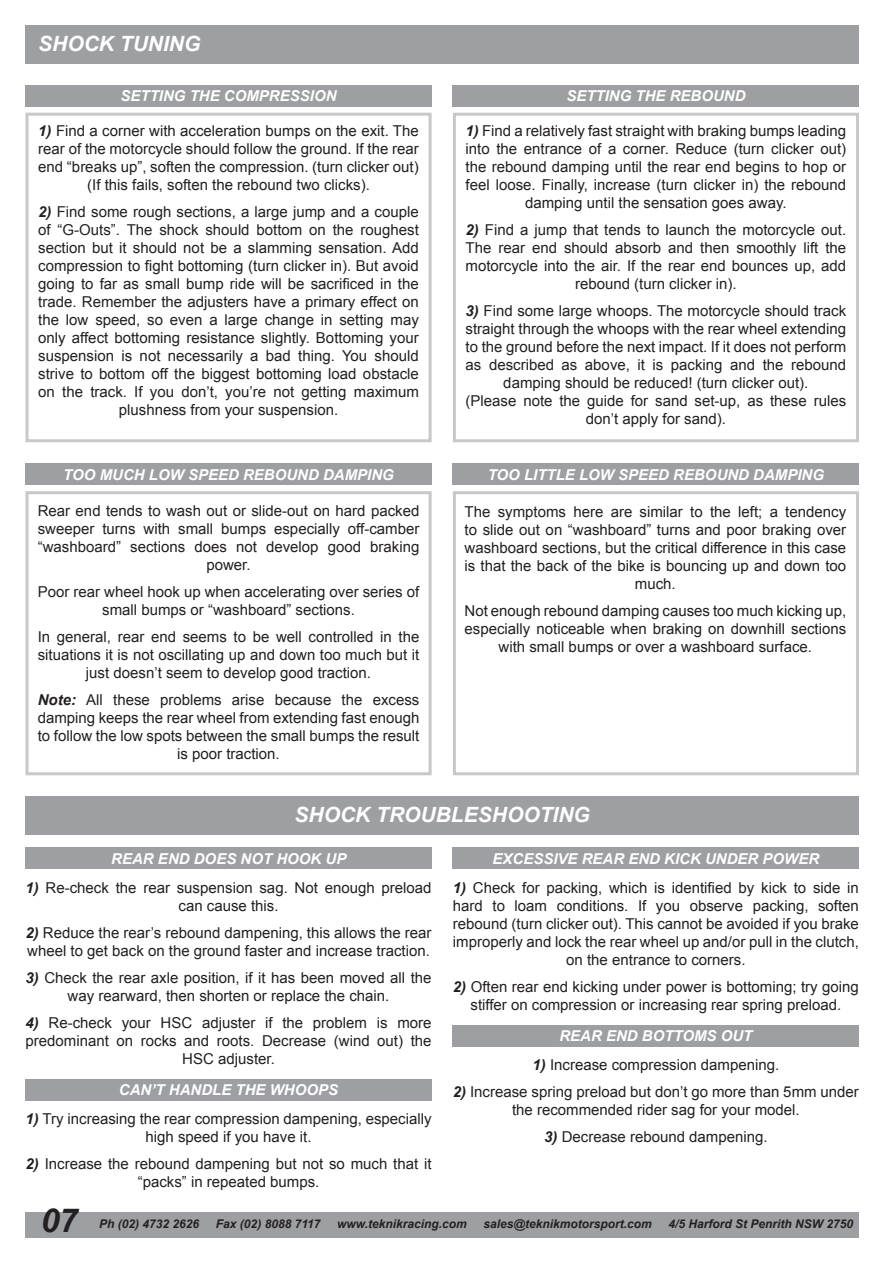
<style>
.page{position:relative;width:893px;height:1263px;background:#fff}
.page>*{position:absolute;margin:0;border:0;box-sizing:border-box;transform-origin:0 0}
.t1{font:italic 700 33px "Arial";color:#231f20}
.t2{font:italic 700 21px "Arial";color:#fff}
.t3{font:15px/18px "Arial";color:#231f20;text-align:center}
.t4{font:italic 700 15px "Arial";color:#fff}
.t5{font:italic 700 12px "Arial";color:#231f20}
.s1{font-weight:700;font-style:italic}
</style>
<div class="page">
<div style="left:26px;top:26px;width:833px;height:38px;background:#9d9fa2"></div>
<div style="left:26px;top:1212px;width:833px;height:25px;background:#9d9fa2"></div>
<div style="left:26px;top:113px;width:406px;height:329px;border:3px solid #c7c8ca"></div>
<div style="left:453px;top:113px;width:406px;height:329px;border:3px solid #c7c8ca"></div>
<div style="left:26px;top:491px;width:406px;height:284px;border:3px solid #c7c8ca"></div>
<div style="left:453px;top:491px;width:406px;height:284px;border:3px solid #c7c8ca"></div>
<div style="left:26px;top:796px;width:833px;height:39px;background:#9d9fa2"></div>
<div style="left:26px;top:85px;width:406px;height:21px;background:#9d9fa2"></div>
<div style="left:453px;top:85px;width:406px;height:21px;background:#9d9fa2"></div>
<div style="left:26px;top:463px;width:406px;height:22px;background:#9d9fa2"></div>
<div style="left:453px;top:463px;width:406px;height:22px;background:#9d9fa2"></div>
<div style="left:26px;top:847px;width:406px;height:22px;background:#9d9fa2"></div>
<div style="left:26px;top:1079px;width:406px;height:22px;background:#9d9fa2"></div>
<div style="left:453px;top:1025px;width:406px;height:22px;background:#9d9fa2"></div>
<div style="left:453px;top:847px;width:406px;height:22px;background:#9d9fa2"></div>
<h2 class="t2" style="left:38px;top:30px;width:164px">SHOCK TUNING</h2>
<p class="t4" style="left:121px;top:86px;width:217px">SETTING THE COMPRESSION</p>
<p class="t4" style="left:566px;top:86px;width:181px">SETTING THE REBOUND</p>
<p class="t3" style="left:466px;top:122px;width:382px"><span class="s1">1)</span> Find a relatively fast straight with braking bumps leading into the entrance of a corner. Reduce (turn clicker out) the rebound damping until the rear end begins to hop or feel loose. Finally, increase (turn clicker in) the rebound damping until the sensation goes away.</p>
<p class="t3" style="left:466px;top:221px;width:382px"><span class="s1">2)</span> Find a jump that tends to launch the motorcycle out.<br>The rear end should absorb and then smoothly lift the motorcycle into the air. If the rear end bounces up, add rebound (turn clicker in).</p>
<p class="t3" style="left:466px;top:302px;width:382px"><span class="s1">3)</span> Find some large whoops. The motorcycle should track straight through the whoops with the rear wheel extending to the ground before the next impact. If it does not perform as described as above, it is packing and the rebound damping should be reduced! (turn clicker out).<br>(Please note the guide for sand set-up, as these rules don’t apply for sand).</p>
<p class="t3" style="left:38px;top:122px;width:382px"><span class="s1">1)</span> Find a corner with acceleration bumps on the exit. The rear of the motorcycle should follow the ground. If the rear end “breaks up”, soften the compression. (turn clicker out) (If this fails, soften the rebound two clicks).</p>
<p class="t3" style="left:38px;top:203px;width:382px"><span class="s1">2)</span> Find some rough sections, a large jump and a couple of “G-Outs”. The shock should bottom on the roughest section but it should not be a slamming sensation. Add compression to fight bottoming (turn clicker in). But avoid going to far as small bump ride will be sacrificed in the trade. Remember the adjusters have a primary effect on the low speed, so even a large change in setting may only affect bottoming resistance slightly. Bottoming your suspension is not necessarily a bad thing. You should strive to bottom off the biggest bottoming load obstacle on the track. If you don’t, you’re not getting maximum plushness from your suspension.</p>
<p class="t4" style="left:63px;top:464px;width:332px">TOO MUCH LOW SPEED REBOUND DAMPING</p>
<p class="t4" style="left:488px;top:464px;width:338px">TOO LITTLE LOW SPEED REBOUND DAMPING</p>
<p class="t3" style="left:465px;top:502px;width:383px">The symptoms here are similar to the left; a tendency to slide out on “washboard” turns and poor braking over washboard sections, but the critical difference in this case is that the back of the bike is bouncing up and down too much.</p>
<p class="t3" style="left:465px;top:601px;width:383px">Not enough rebound damping causes too much kicking up, especially noticeable when braking on downhill sections with small bumps or over a washboard surface.</p>
<p class="t3" style="left:38px;top:502px;width:383px">Rear end tends to wash out or slide-out on hard packed sweeper turns with small bumps especially off-camber “washboard” sections does not develop good braking power.</p>
<p class="t3" style="left:38px;top:583px;width:383px">Poor rear wheel hook up when accelerating over series of small bumps or “washboard” sections.</p>
<p class="t3" style="left:38px;top:628px;width:383px">In general, rear end seems to be well controlled in the situations it is not oscillating up and down too much but it just doesn’t seem to develop good traction.</p>
<p class="t3" style="left:38px;top:691px;width:383px"><span class="s1">Note:</span> All these problems arise because the excess damping keeps the rear wheel from extending fast enough to follow the low spots between the small bumps the result is poor traction.</p>
<h2 class="t2" style="left:295px;top:801px;width:297px">SHOCK TROUBLESHOOTING</h2>
<p class="t4" style="left:111px;top:849px;width:237px">REAR END DOES NOT HOOK UP</p>
<p class="t3" style="left:26px;top:878px;width:408px"><span class="s1">1)</span> Re-check the rear suspension sag. Not enough preload can cause this.</p>
<p class="t3" style="left:26px;top:923px;width:408px;text-align:left"><span class="s1">2)</span> Reduce the rear’s rebound dampening, this allows the rear wheel to get back on the ground faster and increase traction.</p>
<p class="t3" style="left:26px;top:968px;width:408px"><span class="s1">3)</span> Check the rear axle position, if it has been moved all the way rearward, then shorten or replace the chain.</p>
<p class="t3" style="left:26px;top:1013px;width:408px"><span class="s1">4)</span> Re-check your HSC adjuster if the problem is more predominant on rocks and roots. Decrease (wind out) the<br>HSC adjuster.</p>
<p class="t4" style="left:119px;top:1080px;width:221px">CAN’T HANDLE THE WHOOPS</p>
<p class="t3" style="left:26px;top:1110px;width:408px"><span class="s1">1)</span> Try increasing the rear compression dampening, especially high speed if you have it.</p>
<p class="t3" style="left:26px;top:1155px;width:408px"><span class="s1">2)</span> Increase the rebound dampening but not so much that it “packs” in repeated bumps.</p>
<p class="t4" style="left:493px;top:848px;width:328px">EXCESSIVE REAR END KICK UNDER POWER</p>
<p class="t3" style="left:453px;top:878px;width:408px"><span class="s1">1)</span> Check for packing, which is identified by kick to side in hard to loam conditions. If you observe packing, soften rebound (turn clicker out). This cannot be avoided if you brake improperly and lock the rear wheel up and/or pull in the clutch, on the entrance to corners.</p>
<p class="t3" style="left:453px;top:977px;width:408px"><span class="s1">2)</span> Often rear end kicking under power is bottoming; try going stiffer on compression or increasing rear spring preload.</p>
<p class="t4" style="left:559px;top:1026px;width:195px">REAR END BOTTOMS OUT</p>
<p class="t3" style="left:532px;top:1056px;width:248px"><span class="s1">1)</span> Increase compression dampening.</p>
<p class="t3" style="left:453px;top:1083px;width:408px"><span class="s1">2)</span> Increase spring preload but don’t go more than 5mm under the recommended rider sag for your model.</p>
<p class="t3" style="left:544px;top:1128px;width:225px"><span class="s1">3)</span> Decrease rebound dampening.</p>
<h1 class="t1" style="left:41px;top:1199px;width:38px">07</h1>
<p class="t5" style="left:99px;top:1216px;width:102px">Ph (02) 4732 2626</p>
<p class="t5" style="left:216px;top:1216px;width:106px">Fax (02) 8088 7117</p>
<p class="t5" style="left:337px;top:1216px;width:131px">www.teknikracing.com</p>
<p class="t5" style="left:483px;top:1216px;width:170px">sales@teknikmotorsport.com</p>
<p class="t5" style="left:669px;top:1216px;width:186px">4/5 Harford St Penrith NSW 2750</p>
</div>
